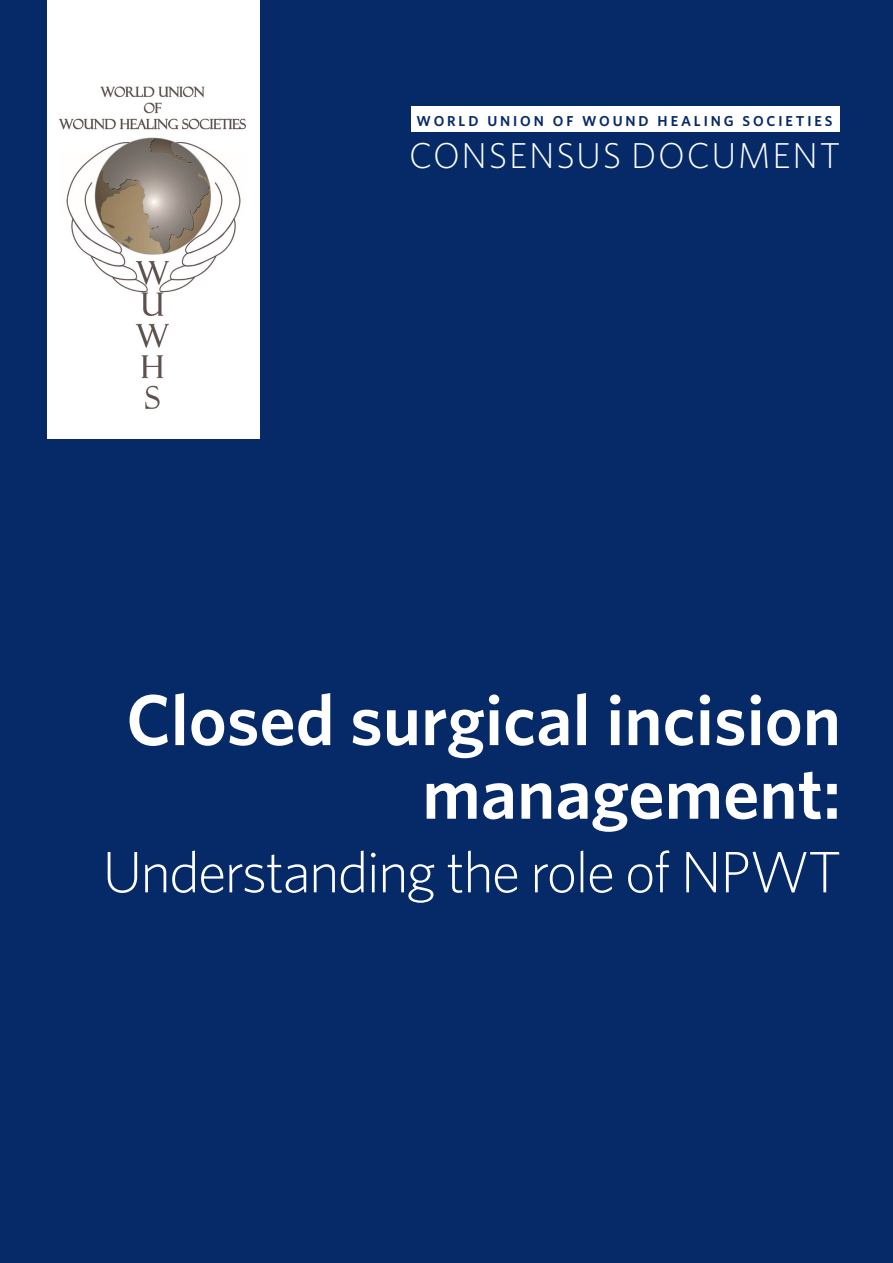
<style>
.page{position:relative;width:893px;height:1263px;background:#052a67}
.page>*{position:absolute;margin:0;border:0;box-sizing:border-box;transform-origin:0 0}
.t1{font:600 72.15px/73.7px "Whitney";color:#fff;text-align:right}
.t2{font:300 58.5px "Whitney";letter-spacing:-.03em;color:#fff}
.t3{font:300 36px "Whitney";letter-spacing:.05em;color:#fff}
.t4{font:600 14.4px "Whitney";letter-spacing:.2em;color:#052a67}
</style>
<div class="page">
<div style="left:412px;top:107px;width:428px;height:25px;background:#fff"></div>
<div style="left:47px;top:0;width:212px;height:439px;background:#fff"></div>
<img style="left:59px;top:86px;width:187px;height:323px">
<p class="t4" style="left:417px;top:112px;width:417px">WORLD UNION OF WOUND HEALING SOCIETIES</p>
<p class="t3" style="left:409px;top:134px;width:432px">CONSENSUS DOCUMENT</p>
<p class="t1" style="left:126px;top:681px;width:716px">Closed surgical incision management:</p>
<p class="t2" style="left:103px;top:838px;width:740px">Understanding the role of NPWT</p>
</div>
